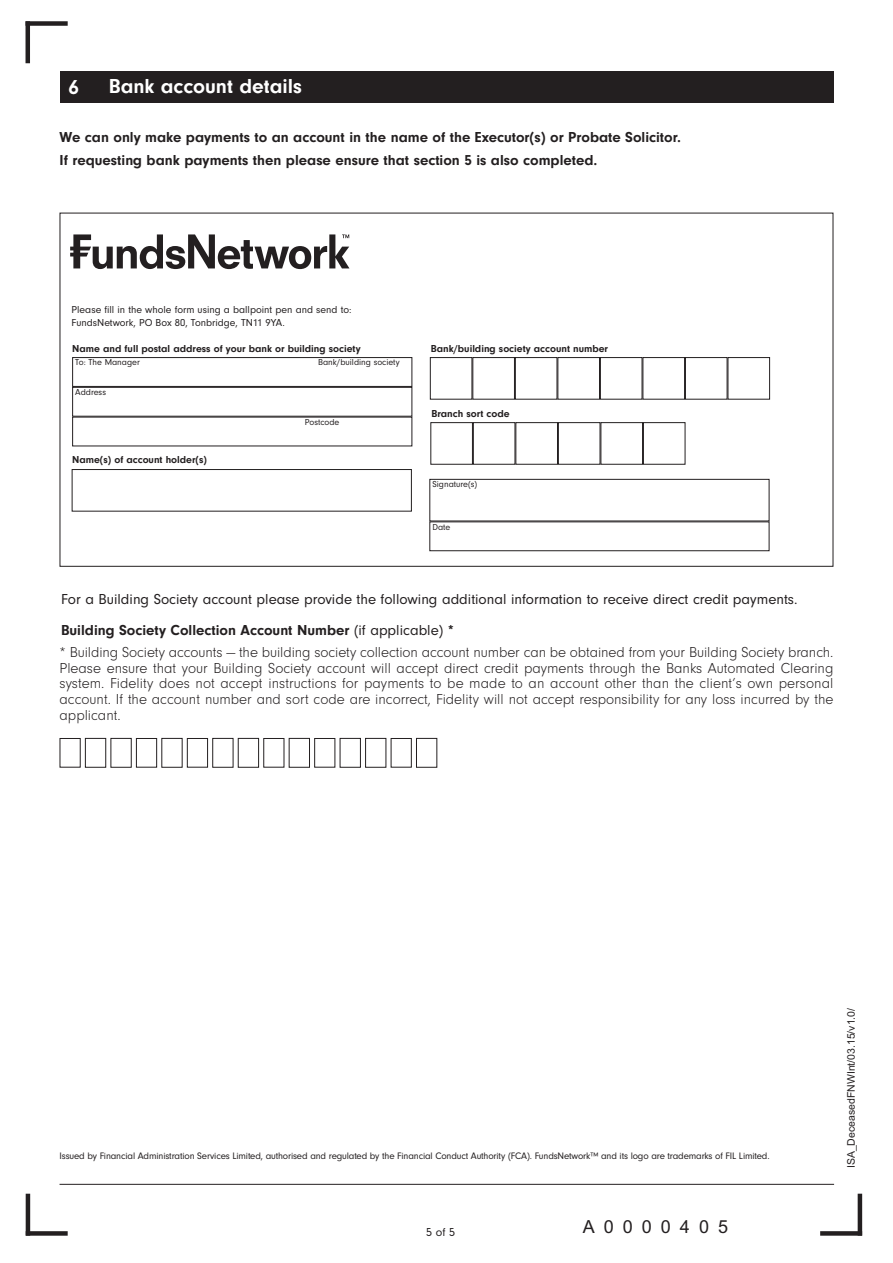
<style>
.page{position:relative;width:893px;height:1263px;background:#fff}
.page>*{position:absolute;margin:0;border:0;box-sizing:border-box;transform-origin:0 0}
.t1{font:700 21px "Neuzeit Gro TOT";color:#fff}
.t2{font:18px "Arial";letter-spacing:.5em;color:#231f20}
.t3{font:300 15px/15.8px "Neuzeit Gro TOT";color:#231f20;text-align:justify}
.t4{font:15px/30.3px "Neuzeit Gro TOT";color:#231f20}
.t5{font:700 15px/22.2px "Neuzeit Gro TOT";color:#231f20}
.t6{font:12px "Neuzeit Gro TOT";color:#231f20}
.t7{font:700 10.5px "Neuzeit Gro TOT";color:#231f20}
.t8{font:10.5px/12.6px "Neuzeit Gro TOT";color:#231f20}
.t9{font:10.5px "Arial";color:#231f20}
.t10{font:9.75px "Neuzeit Gro TOT";letter-spacing:-.015em;color:#231f20}
.t11{font:9px "Neuzeit Gro TOT";color:#231f20}
.s1{font-weight:700}
</style>
<div class="page">
<div style="left:26px;top:21px;width:42px;height:5px;background:#231f20"></div>
<hr style="left:26px;top:21px;width:4px;height:42px;background:#231f20">
<div style="left:820px;top:1231px;width:42px;height:5px;background:#231f20"></div>
<hr style="left:858px;top:1194px;width:4px;height:41px;background:#231f20">
<hr style="left:26px;top:1194px;width:4px;height:42px;background:#231f20">
<div style="left:26px;top:1231px;width:42px;height:5px;background:#231f20"></div>
<hr style="left:60px;top:1184px;width:774px;height:1px;background:#231f20">
<div style="left:60px;top:71px;width:773px;height:32px;background:#231f20"></div>
<div style="left:60px;top:738px;width:21px;height:30px;border:1px solid #231f20"></div>
<div style="left:85px;top:738px;width:21px;height:30px;border:1px solid #231f20"></div>
<div style="left:110px;top:738px;width:22px;height:30px;border:1px solid #231f20"></div>
<div style="left:136px;top:738px;width:21px;height:30px;border:1px solid #231f20"></div>
<div style="left:161px;top:738px;width:22px;height:30px;border:1px solid #231f20"></div>
<div style="left:187px;top:738px;width:21px;height:30px;border:1px solid #231f20"></div>
<div style="left:212px;top:738px;width:22px;height:30px;border:1px solid #231f20"></div>
<div style="left:238px;top:738px;width:21px;height:30px;border:1px solid #231f20"></div>
<div style="left:263px;top:738px;width:21px;height:30px;border:1px solid #231f20"></div>
<div style="left:289px;top:738px;width:21px;height:30px;border:1px solid #231f20"></div>
<div style="left:314px;top:738px;width:21px;height:30px;border:1px solid #231f20"></div>
<div style="left:340px;top:738px;width:21px;height:30px;border:1px solid #231f20"></div>
<div style="left:365px;top:738px;width:21px;height:30px;border:1px solid #231f20"></div>
<div style="left:391px;top:738px;width:21px;height:30px;border:1px solid #231f20"></div>
<div style="left:416px;top:738px;width:21px;height:30px;border:1px solid #231f20"></div>
<svg style="left:70px;top:234px;width:279px;height:35px"></svg>
<div style="left:72px;top:469px;width:340px;height:43px;border:1px solid #231f20"></div>
<div style="left:72px;top:357px;width:340px;height:30px;border:1px solid #231f20"></div>
<div style="left:72px;top:387px;width:340px;height:30px;border:1px solid #231f20"></div>
<div style="left:429px;top:479px;width:340px;height:42px;border:1px solid #231f20"></div>
<div style="left:429px;top:521px;width:340px;height:30px;border:1px solid #231f20"></div>
<div style="left:430px;top:357px;width:42px;height:43px;border:1px solid #231f20"></div>
<div style="left:472px;top:357px;width:43px;height:43px;border:1px solid #231f20"></div>
<div style="left:515px;top:357px;width:42px;height:43px;border:1px solid #231f20"></div>
<div style="left:557px;top:357px;width:43px;height:43px;border:1px solid #231f20"></div>
<div style="left:600px;top:357px;width:42px;height:43px;border:1px solid #231f20"></div>
<div style="left:642px;top:357px;width:43px;height:43px;border:1px solid #231f20"></div>
<div style="left:685px;top:357px;width:42px;height:43px;border:1px solid #231f20"></div>
<div style="left:727px;top:357px;width:43px;height:43px;border:1px solid #231f20"></div>
<div style="left:430px;top:422px;width:43px;height:43px;border:1px solid #231f20"></div>
<div style="left:473px;top:422px;width:42px;height:43px;border:1px solid #231f20"></div>
<div style="left:515px;top:422px;width:43px;height:43px;border:1px solid #231f20"></div>
<div style="left:558px;top:422px;width:42px;height:43px;border:1px solid #231f20"></div>
<div style="left:600px;top:422px;width:43px;height:43px;border:1px solid #231f20"></div>
<div style="left:643px;top:422px;width:42px;height:43px;border:1px solid #231f20"></div>
<h1 class="t1" style="left:69px;top:74px;width:12px">6</h1>
<h1 class="t1" style="left:109px;top:74px;width:195px">Bank account details</h1>
<p class="t5" style="left:60px;top:126px;width:623px">We can only make payments to an account in the name of the Executor(s) or Probate Solicitor.<br>If requesting bank payments then please ensure that section 5 is also completed.</p>
<p class="t8" style="left:72px;top:303px;width:281px">Please fill in the whole form using a ballpoint pen and send to:<br>FundsNetwork, PO Box 80, Tonbridge, TN11 9YA.</p>
<p class="t7" style="left:72px;top:342px;width:290px">Name and full postal address of your bank or building society</p>
<p class="t11" style="left:75px;top:357px;width:66px">To: The Manager</p>
<p class="t11" style="left:318px;top:357px;width:83px">Bank/building society</p>
<p class="t11" style="left:75px;top:387px;width:32px">Address</p>
<p class="t11" style="left:305px;top:416px;width:36px">Postcode</p>
<p class="t7" style="left:72px;top:454px;width:136px">Name(s) of account holder(s)</p>
<p class="t7" style="left:431px;top:342px;width:179px">Bank/building society account number</p>
<p class="t7" style="left:431px;top:407px;width:80px">Branch sort code</p>
<p class="t11" style="left:432px;top:479px;width:46px">Signature(s)</p>
<p class="t11" style="left:432px;top:521px;width:19px">Date</p>
<p class="t4" style="left:61px;top:584px;width:738px">For a Building Society account please provide the following additional information to receive direct credit payments.<br><span class="s1">Building Society Collection Account Number</span> (if applicable) <span class="s1">*</span></p>
<p class="t3" style="left:60px;top:644px;width:775px">* Building Society accounts — the building society collection account number can be obtained from your Building Society branch.<br>Please ensure that your Building Society account will accept direct credit payments through the Banks Automated Clearing system. Fidelity does not accept instructions for payments to be made to an account other than the client’s own personal account. If the account number and sort code are incorrect, Fidelity will not accept responsibility for any loss incurred by the applicant.</p>
<p class="t10" style="left:60px;top:1150px;width:712px">Issued by Financial Administration Services Limited, authorised and regulated by the Financial Conduct Authority (FCA). FundsNetwork™ and its logo are trademarks of FIL Limited.</p>
<p class="t6" style="left:426px;top:1225px;width:30px">5of5</p>
<p class="t2" style="left:583px;top:1216px;width:147px">A0000405</p>
<p class="t9" style="left:845px;top:1168px;width:162px;rotate:-90deg">ISA_DeceasedFNWInt/03.15/v1.0/</p>
</div>
